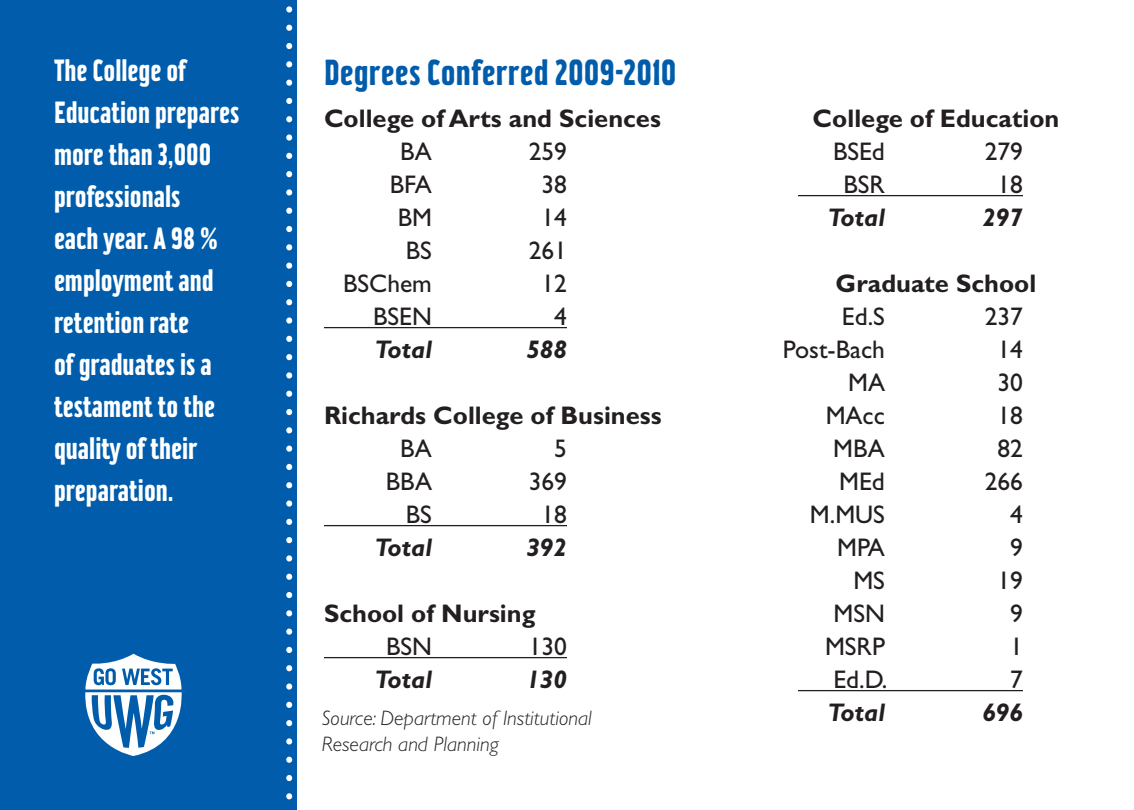
<style>
.page{position:relative;width:1134px;height:810px;background:#fff}
.page>*{position:absolute;margin:0;border:0;box-sizing:border-box;transform-origin:0 0}
.section{font:500 39px "Hamilton";letter-spacing:.005em;color:#015dab;scale:.9 1}
.quote{font:500 33px/42px "Hamilton";color:#fff;scale:.85 1}
.phone__s{font:25.5px "Gill Sans";color:#231f20}
.phone__s-2{font:700 25.5px "Gill Sans";color:#231f20}
.phone__s-3{font:italic 700 25.5px "Gill Sans";color:#231f20}
.source{font:italic 300 21px "Gill Sans";color:#231f20}
</style>
<div class="page">
<div style="left:0;top:0;width:297px;height:810px;background:#015dab"></div>
<svg style="left:286px;top:6px;width:6px;height:794px"></svg>
<svg style="left:85px;top:654px;width:97px;height:102px"></svg>
<hr style="left:798px;top:195px;width:225px;height:1px;background:#231f20">
<hr style="left:324px;top:327px;width:243px;height:1px;background:#231f20">
<hr style="left:324px;top:525px;width:243px;height:1px;background:#231f20">
<hr style="left:324px;top:657px;width:243px;height:1px;background:#231f20">
<hr style="left:798px;top:690px;width:225px;height:1px;background:#231f20">
<p class="quote" style="left:54px;top:49px;width:220px">The College of<br>Education prepares more than 3,000 professionals<br>each year. A 98 % employment and retention rate<br>of graduates is a testament to the quality of their preparation.</p>
<p class="section" style="left:324px;top:53px;width:393px">Degrees Conferred 2009-2010</p>
<p class="phone__s-2" style="left:324px;top:103px;width:338px">College of Arts and Sciences</p>
<p class="phone__s-2" style="left:813px;top:103px;width:248px">College of Education</p>
<p class="phone__s" style="left:400px;top:137px;width:33px">BA</p>
<p class="phone__s" style="left:529px;top:137px;width:40px">259</p>
<p class="phone__s" style="left:833px;top:137px;width:53px">BSEd</p>
<p class="phone__s" style="left:985px;top:137px;width:40px">279</p>
<p class="phone__s" style="left:390px;top:170px;width:44px">BFA</p>
<p class="phone__s" style="left:541px;top:170px;width:27px">38</p>
<p class="phone__s" style="left:844px;top:170px;width:43px">BSR</p>
<p class="phone__s" style="left:998px;top:170px;width:27px">18</p>
<p class="phone__s" style="left:398px;top:203px;width:36px">BM</p>
<p class="phone__s" style="left:541px;top:203px;width:27px">14</p>
<p class="phone__s-3" style="left:828px;top:203px;width:59px">Total</p>
<p class="phone__s-3" style="left:982px;top:203px;width:42px">297</p>
<p class="phone__s" style="left:406px;top:236px;width:28px">BS</p>
<p class="phone__s" style="left:529px;top:236px;width:40px">261</p>
<p class="phone__s" style="left:343px;top:269px;width:90px">BSChem</p>
<p class="phone__s" style="left:541px;top:269px;width:27px">12</p>
<p class="phone__s-2" style="left:836px;top:268px;width:202px">Graduate School</p>
<p class="phone__s" style="left:373px;top:302px;width:60px">BSEN</p>
<p class="phone__s" style="left:554px;top:302px;width:14px">4</p>
<p class="phone__s" style="left:842px;top:302px;width:45px">Ed.S</p>
<p class="phone__s" style="left:985px;top:302px;width:40px">237</p>
<p class="phone__s-3" style="left:375px;top:335px;width:59px">Total</p>
<p class="phone__s-3" style="left:526px;top:335px;width:42px">588</p>
<p class="phone__s" style="left:783px;top:335px;width:104px">Post-Bach</p>
<p class="phone__s" style="left:998px;top:335px;width:27px">14</p>
<p class="phone__s" style="left:848px;top:368px;width:38px">MA</p>
<p class="phone__s" style="left:998px;top:368px;width:27px">30</p>
<p class="phone__s-2" style="left:324px;top:400px;width:339px">Richards College of Business</p>
<p class="phone__s" style="left:826px;top:401px;width:61px">MAcc</p>
<p class="phone__s" style="left:998px;top:401px;width:27px">18</p>
<p class="phone__s" style="left:400px;top:434px;width:33px">BA</p>
<p class="phone__s" style="left:554px;top:434px;width:14px">5</p>
<p class="phone__s" style="left:833px;top:434px;width:53px">MBA</p>
<p class="phone__s" style="left:998px;top:434px;width:27px">82</p>
<p class="phone__s" style="left:386px;top:467px;width:48px">BBA</p>
<p class="phone__s" style="left:529px;top:467px;width:40px">369</p>
<p class="phone__s" style="left:839px;top:467px;width:47px">MEd</p>
<p class="phone__s" style="left:985px;top:467px;width:40px">266</p>
<p class="phone__s" style="left:406px;top:500px;width:28px">BS</p>
<p class="phone__s" style="left:541px;top:500px;width:27px">18</p>
<p class="phone__s" style="left:810px;top:500px;width:77px">M.MUS</p>
<p class="phone__s" style="left:1010px;top:500px;width:14px">4</p>
<p class="phone__s-3" style="left:375px;top:533px;width:59px">Total</p>
<p class="phone__s-3" style="left:526px;top:533px;width:42px">392</p>
<p class="phone__s" style="left:837px;top:533px;width:49px">MPA</p>
<p class="phone__s" style="left:1010px;top:533px;width:14px">9</p>
<p class="phone__s" style="left:853px;top:566px;width:33px">MS</p>
<p class="phone__s" style="left:998px;top:566px;width:27px">19</p>
<p class="phone__s-2" style="left:324px;top:598px;width:213px">School of Nursing</p>
<p class="phone__s" style="left:834px;top:599px;width:53px">MSN</p>
<p class="phone__s" style="left:1010px;top:599px;width:14px">9</p>
<p class="phone__s" style="left:386px;top:632px;width:47px">BSN</p>
<p class="phone__s" style="left:529px;top:632px;width:40px">130</p>
<p class="phone__s" style="left:825px;top:632px;width:62px">MSRP</p>
<p class="phone__s" style="left:1010px;top:632px;width:14px">1</p>
<p class="phone__s-3" style="left:375px;top:665px;width:59px">Total</p>
<p class="phone__s-3" style="left:526px;top:665px;width:42px">130</p>
<p class="phone__s" style="left:833px;top:665px;width:56px">Ed.D.</p>
<p class="phone__s" style="left:1010px;top:665px;width:14px">7</p>
<p class="source" style="left:322px;top:707px;width:272px">Source: Department of Institutional</p>
<p class="phone__s-3" style="left:828px;top:698px;width:59px">Total</p>
<p class="phone__s-3" style="left:982px;top:698px;width:42px">696</p>
<p class="source" style="left:322px;top:732px;width:179px">Research and Planning</p>
</div>
